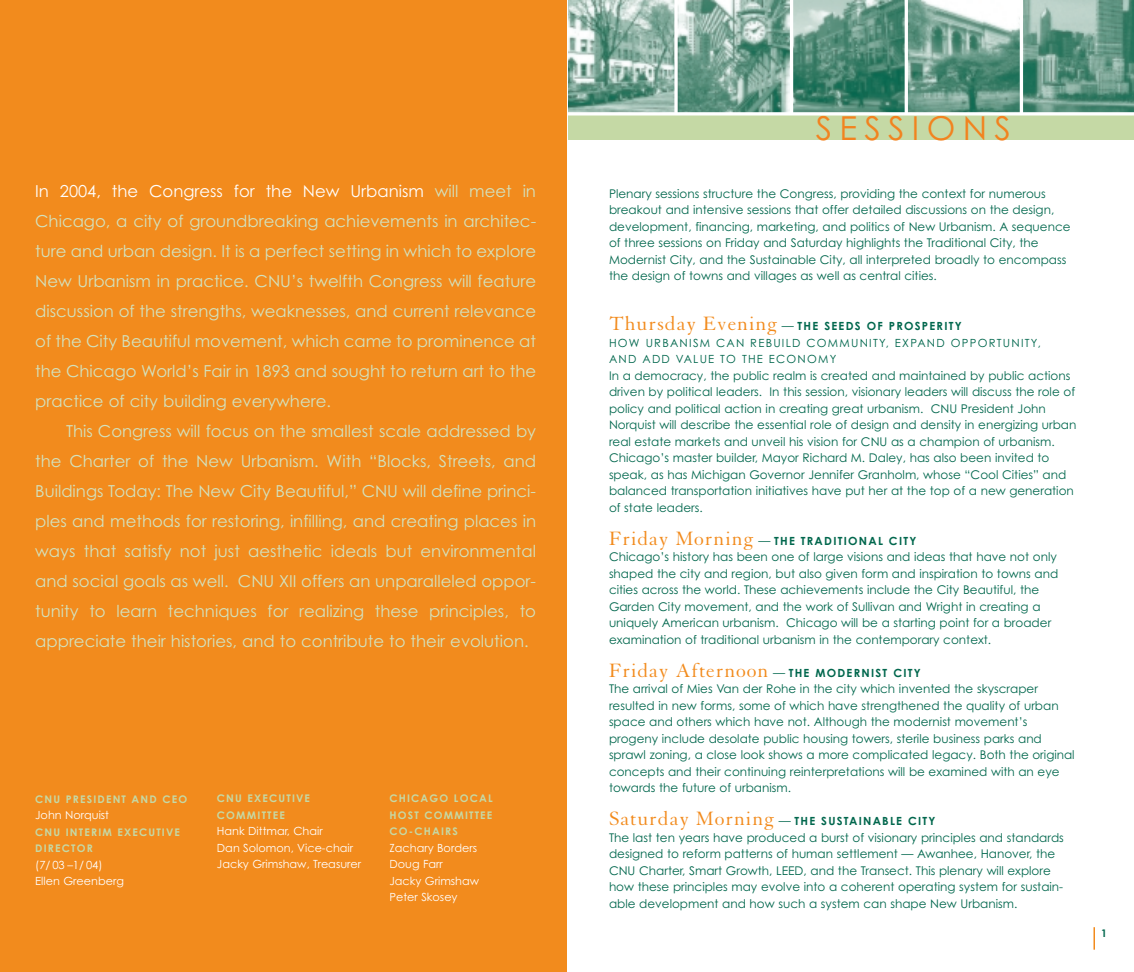
<style>
.page{position:relative;width:1134px;height:972px;background:#fff}
.page>*{position:absolute;margin:0;border:0;box-sizing:border-box;transform-origin:0 0}
.t1{font:33px "Century Gothic";letter-spacing:.22em;color:#f2831f}
.t2{font:16.5px/30px "Century Gothic";color:#d3e2be;text-align:justify}
.t3{font:12px/16.5px "Century Gothic";color:#01674d}
.t4{font:11.25px/16.5px "Century Gothic";color:#fff}
.t5{font:11.25px/16.5px "Century Gothic";letter-spacing:.11em;color:#01674d}
.t6{font:700 11.25px "Century Gothic";letter-spacing:.11em;color:#01674d}
.t7{font:700 10.5px/16.5px "Century Gothic";letter-spacing:.11em;color:#c5d9a5}
.t8{font:700 10.5px "Century Gothic";color:#01674d}
.s1{color:#fff}
.s2{font-family:"Granjon";font-size:21px;color:#f28b1d}
.s3{font-size:12px}
.s4{font-weight:700}
.s5{font-family:"Granjon";font-weight:400;font-size:21px;color:#f28b1d}
.s6{font-weight:400;font-size:12px}
</style>
<div class="page">
<div style="left:568px;top:116px;width:566px;height:24px;background:#c5d9a5"></div>
<div style="left:0;top:0;width:567px;height:972px;background:#f28b1d"></div>
<svg style="left:1094px;top:927px;width:1px;height:23px"></svg>
<img style="left:1023px;top:0;width:111px;height:112px">
<img style="left:908px;top:1px;width:112px;height:111px">
<img style="left:793px;top:0;width:112px;height:112px">
<img style="left:678px;top:0;width:112px;height:112px">
<img style="left:568px;top:0;width:106px;height:112px">
<svg style="left:674px;top:0;width:4px;height:112px"></svg>
<svg style="left:568px;top:112px;width:566px;height:4px"></svg>
<hr style="left:905px;top:0;width:3px;height:113px;background:#fff">
<hr style="left:1020px;top:0;width:3px;height:113px;background:#fff">
<p class="t2" style="left:35px;top:178px;width:502px"><span class="s1">In 2004, the Congress for the New Urbanism</span> will meet in Chicago, a city of groundbreaking achievements in architec&shy;ture and urban design. It is a perfect setting in which to explore New Urbanism in practice. CNU’s twelfth Congress will feature discussion of the strengths, weaknesses, and current relevance of the City Beautiful movement, which came to prominence at the Chicago World’s Fair in 1893 and sought to return art to the practice of city building everywhere.</p>
<p class="t2" style="left:35px;top:418px;width:502px;text-indent:31px">This Congress will focus on the smallest scale addressed by the Charter of the New Urbanism. With “Blocks, Streets, and Buildings Today: The New City Beautiful,” CNU will define princi&shy;ples and methods for restoring, infilling, and creating places in ways that satisfy not just aesthetic ideals but environmental and social goals as well. CNU XII offers an unparalleled oppor&shy;tunity to learn techniques for realizing these principles, to appreciate their histories, and to contribute to their evolution.</p>
<p class="t7" style="left:35px;top:792px;width:154px">CNU PRESIDENT AND CEO</p>
<p class="t4" style="left:35px;top:808px;width:75px">John Norquist</p>
<p class="t7" style="left:35px;top:825px;width:146px">CNU INTERIM EXECUTIVE<br>DIRECTOR</p>
<p class="t4" style="left:35px;top:857px;width:90px">(7/ 03 –1/ 04)<br>Ellen Greenberg</p>
<p class="t7" style="left:217px;top:791px;width:95px">CNU EXECUTIVE<br>COMMITTEE</p>
<p class="t4" style="left:217px;top:824px;width:146px">Hank Dittmar, Chair<br>Dan Solomon, Vice-chair<br>Jacky Grimshaw, Treasurer</p>
<p class="t7" style="left:389px;top:791px;width:105px;text-align:justify">CHICAGO LOCAL HOST COMMITTEE CO-CHAIRS</p>
<p class="t4" style="left:389px;top:840px;width:91px">Zachary Borders<br>Doug Farr<br>Jacky Grimshaw<br>Peter Skosey</p>
<h1 class="t1" style="left:816px;top:115px;width:197px">SESSIONS</h1>
<p class="t3" style="left:609px;top:186px;width:463px">Plenary sessions structure the Congress, providing the context for numerous breakout and intensive sessions that offer detailed discussions on the design, development, financing, marketing, and politics of New Urbanism. A sequence of three sessions on Friday and Saturday highlights the Traditional City, the Modernist City, and the Sustainable City, all interpreted broadly to encompass the design of towns and villages as well as central cities.</p>
<p class="t5" style="left:609px;top:319px;width:433px"><span class="s2">Thursday Evening</span> <span class="s3">—</span> <span class="s4">THE SEEDS OF PROSPERITY<br></span>HOW URBANISM CAN REBUILD COMMUNITY, EXPAND OPPORTUNITY,<br>AND ADD VALUE TO THE ECONOMY</p>
<p class="t3" style="left:609px;top:368px;width:469px">In a democracy, the public realm is created and maintained by public actions driven by political leaders. In this session, visionary leaders will discuss the role of policy and political action in creating great urbanism. CNU President John Norquist will describe the essential role of design and density in energizing urban real estate markets and unveil his vision for CNU as a champion of urbanism.<br>Chicago’s master builder, Mayor Richard M. Daley, has also been invited to speak, as has Michigan Governor Jennifer Granholm, whose “Cool Cities” and balanced transportation initiatives have put her at the top of a new generation of state leaders.</p>
<p class="t6" style="left:609px;top:536px;width:309px"><span class="s5">Friday Morning</span> <span class="s6">—</span> THE TRADITIONAL CITY</p>
<p class="t3" style="left:609px;top:550px;width:451px">Chicago’s history has been one of large visions and ideas that have not only shaped the city and region, but also given form and inspiration to towns and cities across the world. These achievements include the City Beautiful, the Garden City movement, and the work of Sullivan and Wright in creating a uniquely American urbanism. Chicago will be a starting point for a broader examination of traditional urbanism in the contemporary context.</p>
<p class="t6" style="left:609px;top:668px;width:313px"><span class="s5">Friday Afternoon</span> <span class="s6">—</span> THE MODERNIST CITY</p>
<p class="t3" style="left:609px;top:682px;width:467px">The arrival of Mies Van der Rohe in the city which invented the skyscraper resulted in new forms, some of which have strengthened the quality of urban space and others which have not. Although the modernist movement’s progeny include desolate public housing towers, sterile business parks and sprawl zoning, a close look shows a more complicated legacy. Both the original concepts and their continuing reinterpretations will be examined with an eye towards the future of urbanism.</p>
<p class="t6" style="left:609px;top:817px;width:328px"><span class="s5">Saturday Morning</span> <span class="s6">—</span> THE SUSTAINABLE CITY</p>
<p class="t3" style="left:609px;top:830px;width:456px">The last ten years have produced a burst of visionary principles and standards designed to reform patterns of human settlement — Awanhee, Hanover, the CNU Charter, Smart Growth, LEED, and the Transect. This plenary will explore how these principles may evolve into a coherent operating system for sustain&shy;able development and how such a system can shape New Urbanism.</p>
<p class="t8" style="left:1101px;top:929px;width:7px">1</p>
</div>
